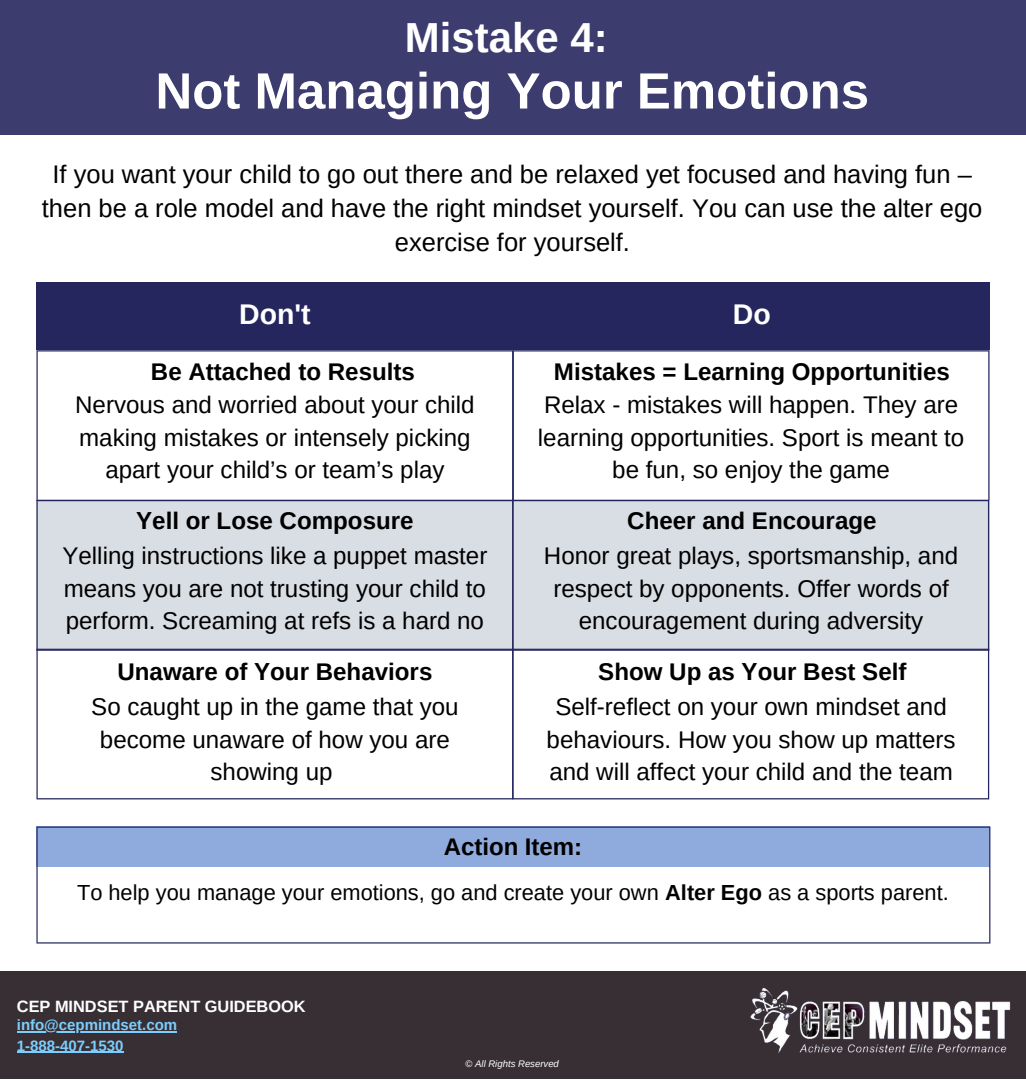
<style>
.page{position:relative;width:1026px;height:1080px;background:#fff}
.page>*{position:absolute;margin:0;border:0;box-sizing:border-box;transform-origin:0 0}
.t1{font:700 51px "Arimo";color:#fff}
.t2{font:700 42px "Arimo";color:#fff}
.t3{font:700 28.5px "Arimo";color:#fff}
.t4{font:25.5px/33.9px "Arimo";color:#000;text-align:center}
.t5{font:24px/32.7px "Arimo";color:#000;text-align:center}
.t6{font:700 24px "Arimo";color:#000}
.t7{font:21.9px "Arimo";color:#000}
.t8{font:700 16.5px "Arimo";color:#fff}
.t9{font:700 15px/20.4px "Arimo";color:#7bceff}
.t10{font:italic 9.6px "Arimo";color:#fff}
.s1{font-weight:700}
.s2{font-style:normal}
</style>
<div class="page">
<div style="left:0;top:971px;width:1026px;height:108px;background:#372f34"></div>
<div style="left:0;top:0;width:1026px;height:135px;background:#3c3c6f"></div>
<img style="left:750px;top:987px;width:261px;height:67px">
<div style="left:36px;top:283px;width:477px;height:67px;background:#25265e"></div>
<div style="left:514px;top:283px;width:476px;height:67px;background:#25265e"></div>
<svg style="left:513px;top:350px;width:477px;height:150px"></svg>
<div style="left:513px;top:500px;width:476px;height:149px;background:#d9dde4"></div>
<svg style="left:36px;top:827px;width:954px;height:117px"></svg>
<svg style="left:36px;top:350px;width:477px;height:150px"></svg>
<svg style="left:36px;top:651px;width:476px;height:148px"></svg>
<div style="left:36px;top:500px;width:477px;height:151px;background:#d9dde4"></div>
<svg style="left:512px;top:649px;width:477px;height:150px"></svg>
<svg style="left:17px;top:1031px;width:27px;height:1px"></svg>
<hr style="left:44px;top:1031px;width:133px;height:1px;background:#7bceff">
<hr style="left:17px;top:1052px;width:107px;height:1px;background:#7bceff">
<h2 class="t2" style="left:405px;top:14px;width:204px">Mistake 4:</h2>
<h1 class="t1" style="left:155px;top:62px;width:715px">Not Managing Your Emotions</h1>
<p class="t4" style="left:42px;top:157px;width:942px">If you want your child to go out there and be relaxed yet focused and having fun – then be a role model and have the right mindset yourself. You can use the alter ego exercise for yourself.</p>
<p class="t3" style="left:239px;top:298px;width:73px">Don't</p>
<p class="t3" style="left:733px;top:298px;width:39px">Do</p>
<p class="t6" style="left:151px;top:358px;width:265px">Be Attached to Results</p>
<p class="t5" style="left:75px;top:388px;width:401px">Nervous and worried about your child making mistakes or intensely picking apart your child’s or team’s play</p>
<p class="t6" style="left:136px;top:508px;width:279px">Yell or Lose Composure</p>
<p class="t5" style="left:62px;top:539px;width:426px;text-align:justify">Yelling instructions like a puppet master means you are not trusting your child to perform. Screaming at refs is a hard no</p>
<p class="t6" style="left:117px;top:659px;width:316px">Unaware of Your Behaviors</p>
<p class="t5" style="left:91px;top:690px;width:369px">So caught up in the game that you become unaware of how you are showing up</p>
<p class="t6" style="left:554px;top:358px;width:398px">Mistakes = Learning Opportunities</p>
<p class="t5" style="left:538px;top:388px;width:428px">Relax - mistakes will happen. They are learning opportunities. Sport is meant to be fun, so enjoy the game</p>
<p class="t6" style="left:627px;top:508px;width:251px">Cheer and Encourage</p>
<p class="t5" style="left:544px;top:539px;width:416px">Honor great plays, sportsmanship, and respect by opponents. Offer words of encouragement during adversity</p>
<p class="t6" style="left:598px;top:659px;width:310px">Show Up as Your Best Self</p>
<p class="t5" style="left:547px;top:690px;width:410px">Self-reflect on your own mindset and behaviours. How you show up matters and will affect your child and the team</p>
<p class="t6" style="left:444px;top:833px;width:140px">Action Item:</p>
<p class="t7" style="left:77px;top:880px;width:873px">To help you manage your emotions, go and create your own <span class="s1">Alter Ego</span> as a sports parent.</p>
<p class="t8" style="left:17px;top:997px;width:290px">CEP MINDSET PARENT GUIDEBOOK</p>
<p class="t9" style="left:17px;top:1015px;width:162px">info@cepmindset.com<br>1-888-407-1530</p>
<p class="t10" style="left:466px;top:1059px;width:95px"><span class="s2">©</span> All Rights Reserved</p>
</div>
